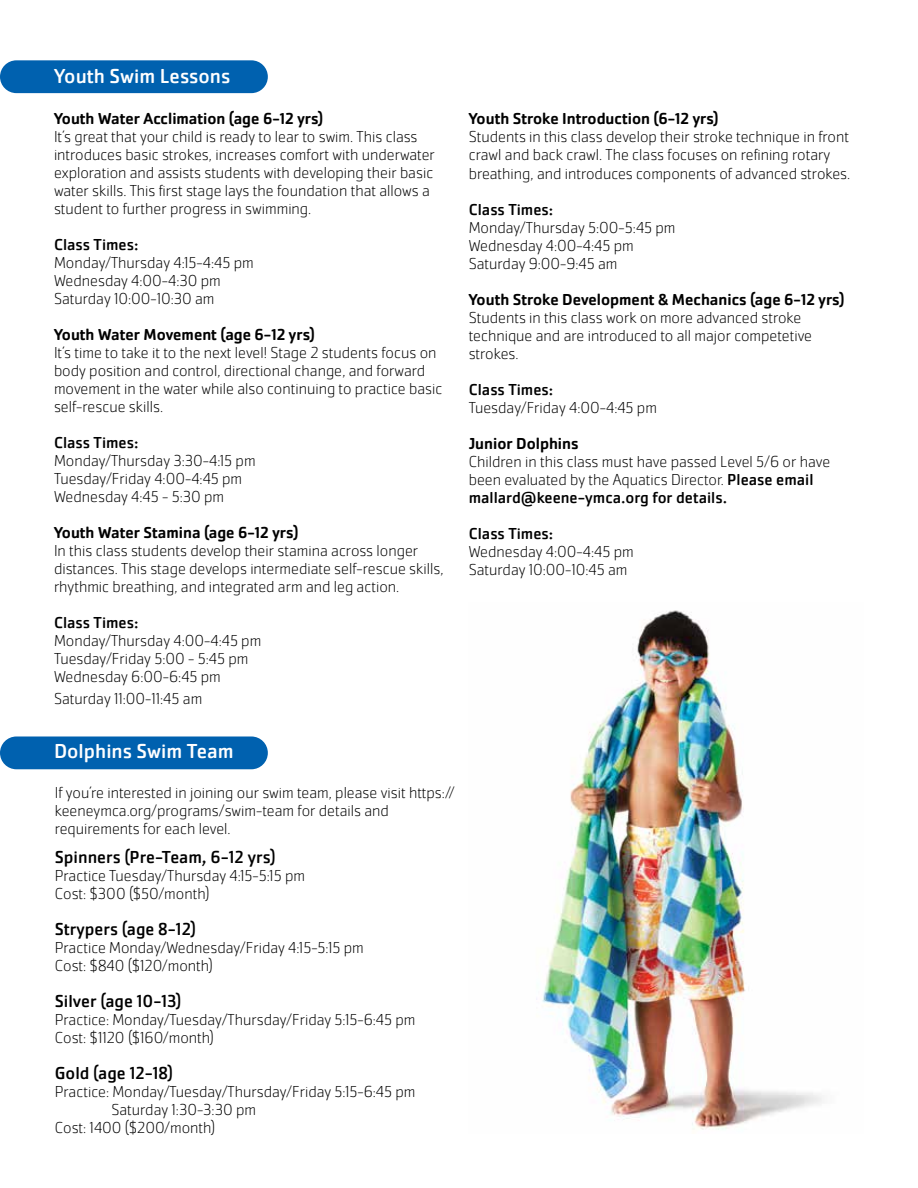
<style>
.page{position:relative;width:918px;height:1188px;background:#fff}
.page>*{position:absolute;margin:0;border:0;box-sizing:border-box;transform-origin:0 0}
.t1{font:21px "Cachet Pro";color:#fff}
.t2{font:18px "Cachet Pro";color:#000}
.t3{font:200 16.5px/18px "Cachet Pro";color:#000}
.t4{font:500 16.5px "Cachet Pro";color:#000}
.t5{font:16.5px "Cachet Pro";color:#000}
.s1{font-weight:400}
</style>
<div class="page">
<div style="left:0;top:736px;width:268px;height:33px;background:#0061af;border-radius:16px"></div>
<div style="left:0;top:60px;width:268px;height:33px;background:#0061af;border-radius:16px"></div>
<img style="left:536px;top:610px;width:286px;height:520px">
<p class="t1" style="left:54px;top:63px;width:178px">Youth Swim Lessons</p>
<p class="t4" style="left:54px;top:109px;width:271px">Youth Water Acclimation (age 6-12 yrs)</p>
<p class="t3" style="left:54px;top:128px;width:382px">It’s great that your child is ready to lear to swim. This class introduces basic strokes, increases comfort with underwater exploration and assists students with developing their basic water skills. This first stage lays the foundation that allows a student to further progress in swimming.</p>
<p class="t5" style="left:54px;top:235px;width:86px">Class Times:</p>
<p class="t3" style="left:54px;top:254px;width:201px">Monday/Thursday 4:15-4:45 pm<br>Wednesday 4:00-4:30 pm<br>Saturday 10:00-10:30 am</p>
<p class="t4" style="left:54px;top:325px;width:262px">Youth Water Movement (age 6-12 yrs)</p>
<p class="t3" style="left:54px;top:344px;width:390px">It’s time to take it to the next level! Stage 2 students focus on body position and control, directional change, and forward movement in the water while also continuing to practice basic self-rescue skills.</p>
<p class="t5" style="left:54px;top:433px;width:86px">Class Times:</p>
<p class="t3" style="left:54px;top:452px;width:203px">Monday/Thursday 3:30-4:15 pm<br>Tuesday/Friday 4:00-4:45 pm<br>Wednesday 4:45 - 5:30 pm</p>
<p class="t4" style="left:54px;top:523px;width:246px">Youth Water Stamina (age 6-12 yrs)</p>
<p class="t3" style="left:54px;top:542px;width:391px">In this class students develop their stamina across longer distances. This stage develops intermediate self-rescue skills, rhythmic breathing, and integrated arm and leg action.</p>
<p class="t5" style="left:54px;top:613px;width:86px">Class Times:</p>
<p class="t3" style="left:54px;top:632px;width:209px">Monday/Thursday 4:00-4:45 pm<br>Tuesday/Friday 5:00 - 5:45 pm<br>Wednesday 6:00-6:45 pm</p>
<p class="t3" style="left:54px;top:690px;width:150px">Saturday 11:00-11:45 am</p>
<p class="t4" style="left:469px;top:109px;width:252px">Youth Stroke Introduction (6-12 yrs)</p>
<p class="t3" style="left:469px;top:128px;width:383px">Students in this class develop their stroke technique in front crawl and back crawl. The class focuses on refining rotary breathing, and introduces components of advanced strokes.</p>
<p class="t5" style="left:469px;top:199px;width:86px">Class Times:</p>
<p class="t3" style="left:469px;top:218px;width:208px">Monday/Thursday 5:00-5:45 pm<br>Wednesday 4:00-4:45 pm<br>Saturday 9:00-9:45 am</p>
<p class="t4" style="left:469px;top:289px;width:377px">Youth Stroke Development &amp; Mechanics (age 6-12 yrs)</p>
<p class="t3" style="left:469px;top:308px;width:345px">Students in this class work on more advanced stroke technique and are introduced to all major competetive strokes.</p>
<p class="t5" style="left:469px;top:379px;width:86px">Class Times:</p>
<p class="t3" style="left:469px;top:398px;width:190px">Tuesday/Friday 4:00-4:45 pm</p>
<p class="t4" style="left:469px;top:433px;width:111px">Junior Dolphins</p>
<p class="t3" style="left:469px;top:452px;width:363px">Children in this class must have passed Level 5/6 or have been evaluated by the Aquatics Director. <span class="s1">Please email mallard@keene-ymca.org for details.</span></p>
<p class="t5" style="left:469px;top:523px;width:86px">Class Times:</p>
<p class="t3" style="left:469px;top:542px;width:167px">Wednesday 4:00-4:45 pm<br>Saturday 10:00-10:45 am</p>
<p class="t1" style="left:54px;top:739px;width:181px">Dolphins Swim Team</p>
<p class="t3" style="left:55px;top:784px;width:401px">If you’re interested in joining our swim team, please visit https:// keeneymca.org/programs/swim-team for details and requirements for each level.</p>
<p class="t2" style="left:55px;top:846px;width:222px">Spinners (Pre-Team, 6-12 yrs)</p>
<p class="t3" style="left:55px;top:866px;width:252px">Practice Tuesday/Thursday 4:15-5:15 pm<br>Cost: $300 ($50/month)</p>
<p class="t2" style="left:55px;top:918px;width:143px">Strypers (age 8-12)</p>
<p class="t3" style="left:55px;top:938px;width:311px">Practice Monday/Wednesday/Friday 4:15-5:15 pm<br>Cost: $840 ($120/month)</p>
<p class="t2" style="left:55px;top:990px;width:128px">Silver (age 10-13)</p>
<p class="t3" style="left:55px;top:1010px;width:362px">Practice: Monday/Tuesday/Thursday/Friday 5:15-6:45 pm<br>Cost: $1120 ($160/month)</p>
<p class="t2" style="left:55px;top:1062px;width:120px">Gold (age 12-18)</p>
<p class="t3" style="left:55px;top:1082px;width:362px">Practice: Monday/Tuesday/Thursday/Friday 5:15-6:45 pm</p>
<p class="t3" style="left:111px;top:1100px;width:146px">Saturday 1:30-3:30 pm</p>
<p class="t3" style="left:55px;top:1118px;width:162px">Cost: 1400 ($200/month)</p>
</div>
